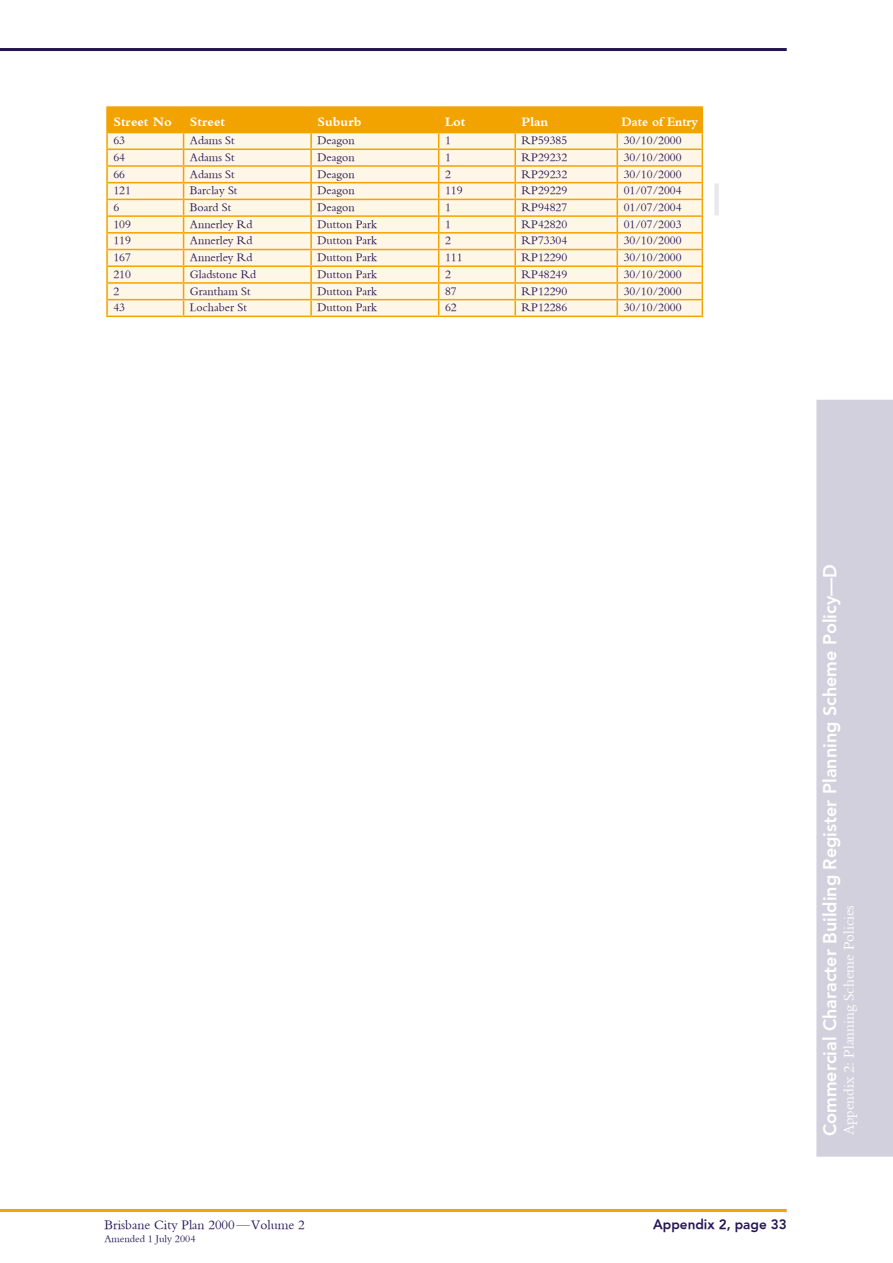
<style>
.page{position:relative;width:893px;height:1263px;background:#fff}
.page>*{position:absolute;margin:0;border:0;box-sizing:border-box;transform-origin:0 0}
.t1{font:800 18px "H Avenir";color:#fff}
.t2{font:15px "Bembo";color:#fff}
.t3{font:13.5px "Bembo";color:#251555}
.t4{font:700 13.5px "Bembo";color:#fff}
.t5{font:800 13.5px "H Avenir";color:#251555}
.t6{font:700 13.5px "Bembo";color:#fff;scale:.93 1}
.t7{font:12px "Bembo";color:#251555}
.t8{font:10.5px "Bembo";color:#251555}
</style>
<div class="page">
<svg style="left:816px;top:400px;width:77px;height:757px;background:#d4d1de"></svg>
<hr style="left:0;top:1209px;width:787px;height:3px;background:#f3a300">
<hr style="left:0;top:48px;width:787px;height:3px;background:#251555">
<hr style="left:106px;top:106px;width:78px;height:2px;background:#f3a300">
<hr style="left:184px;top:106px;width:127px;height:2px;background:#f3a300">
<hr style="left:311px;top:106px;width:128px;height:2px;background:#f3a300">
<hr style="left:439px;top:106px;width:76px;height:2px;background:#f3a300">
<hr style="left:515px;top:106px;width:102px;height:2px;background:#f3a300">
<hr style="left:617px;top:106px;width:86px;height:2px;background:#f3a300">
<svg style="left:106px;top:107px;width:597px;height:209px;background:#fbe4b4"></svg>
<hr style="left:106px;top:316px;width:78px;height:1px;background:#f3a300">
<hr style="left:184px;top:316px;width:127px;height:1px;background:#f3a300">
<hr style="left:311px;top:316px;width:128px;height:1px;background:#f3a300">
<hr style="left:439px;top:316px;width:76px;height:1px;background:#f3a300">
<hr style="left:515px;top:316px;width:102px;height:1px;background:#f3a300">
<hr style="left:617px;top:316px;width:86px;height:1px;background:#f3a300">
<div style="left:714px;top:183px;width:5px;height:32px;background:#e9e8ee"></div>
<p class="t4" style="left:113px;top:114px;width:60px">Street No</p>
<p class="t4" style="left:190px;top:114px;width:37px">Street</p>
<p class="t4" style="left:317px;top:114px;width:45px">Suburb</p>
<p class="t4" style="left:445px;top:114px;width:22px">Lot</p>
<p class="t4" style="left:522px;top:114px;width:28px">Plan</p>
<p class="t6" style="left:622px;top:114px;width:84px">Date of Entry</p>
<p class="t7" style="left:113px;top:133px;width:13px">63</p>
<p class="t7" style="left:190px;top:133px;width:46px">Adams St</p>
<p class="t7" style="left:317px;top:133px;width:39px">Deagon</p>
<p class="t7" style="left:445px;top:133px;width:7px">1</p>
<p class="t7" style="left:522px;top:133px;width:47px">RP59385</p>
<p class="t7" style="left:624px;top:133px;width:60px">30/10/2000</p>
<p class="t7" style="left:113px;top:150px;width:13px">64</p>
<p class="t7" style="left:190px;top:150px;width:46px">Adams St</p>
<p class="t7" style="left:317px;top:150px;width:39px">Deagon</p>
<p class="t7" style="left:445px;top:150px;width:7px">1</p>
<p class="t7" style="left:522px;top:150px;width:47px">RP29232</p>
<p class="t7" style="left:624px;top:150px;width:60px">30/10/2000</p>
<p class="t7" style="left:113px;top:167px;width:13px">66</p>
<p class="t7" style="left:190px;top:167px;width:46px">Adams St</p>
<p class="t7" style="left:317px;top:167px;width:39px">Deagon</p>
<p class="t7" style="left:445px;top:167px;width:7px">2</p>
<p class="t7" style="left:522px;top:167px;width:47px">RP29232</p>
<p class="t7" style="left:624px;top:167px;width:60px">30/10/2000</p>
<p class="t7" style="left:113px;top:184px;width:19px">121</p>
<p class="t7" style="left:190px;top:184px;width:49px">Barclay St</p>
<p class="t7" style="left:317px;top:184px;width:39px">Deagon</p>
<p class="t7" style="left:445px;top:184px;width:19px">119</p>
<p class="t7" style="left:522px;top:184px;width:47px">RP29229</p>
<p class="t7" style="left:624px;top:184px;width:60px">01/07/2004</p>
<p class="t7" style="left:113px;top:200px;width:7px">6</p>
<p class="t7" style="left:190px;top:200px;width:43px">Board St</p>
<p class="t7" style="left:317px;top:200px;width:39px">Deagon</p>
<p class="t7" style="left:445px;top:200px;width:7px">1</p>
<p class="t7" style="left:522px;top:200px;width:47px">RP94827</p>
<p class="t7" style="left:624px;top:200px;width:60px">01/07/2004</p>
<p class="t7" style="left:113px;top:217px;width:19px">109</p>
<p class="t7" style="left:190px;top:217px;width:64px">Annerley Rd</p>
<p class="t7" style="left:317px;top:217px;width:61px">Dutton Park</p>
<p class="t7" style="left:445px;top:217px;width:7px">1</p>
<p class="t7" style="left:522px;top:217px;width:47px">RP42820</p>
<p class="t7" style="left:624px;top:217px;width:60px">01/07/2003</p>
<p class="t7" style="left:113px;top:234px;width:19px">119</p>
<p class="t7" style="left:190px;top:234px;width:64px">Annerley Rd</p>
<p class="t7" style="left:317px;top:234px;width:61px">Dutton Park</p>
<p class="t7" style="left:445px;top:234px;width:7px">2</p>
<p class="t7" style="left:522px;top:234px;width:47px">RP73304</p>
<p class="t7" style="left:624px;top:234px;width:60px">30/10/2000</p>
<p class="t7" style="left:113px;top:250px;width:19px">167</p>
<p class="t7" style="left:190px;top:250px;width:64px">Annerley Rd</p>
<p class="t7" style="left:317px;top:250px;width:61px">Dutton Park</p>
<p class="t7" style="left:445px;top:250px;width:19px">111</p>
<p class="t7" style="left:522px;top:250px;width:47px">RP12290</p>
<p class="t7" style="left:624px;top:250px;width:60px">30/10/2000</p>
<p class="t7" style="left:113px;top:267px;width:19px">210</p>
<p class="t7" style="left:190px;top:267px;width:68px">Gladstone Rd</p>
<p class="t7" style="left:317px;top:267px;width:61px">Dutton Park</p>
<p class="t7" style="left:445px;top:267px;width:7px">2</p>
<p class="t7" style="left:522px;top:267px;width:47px">RP48249</p>
<p class="t7" style="left:624px;top:267px;width:60px">30/10/2000</p>
<p class="t7" style="left:113px;top:284px;width:7px">2</p>
<p class="t7" style="left:190px;top:284px;width:62px">Grantham St</p>
<p class="t7" style="left:317px;top:284px;width:61px">Dutton Park</p>
<p class="t7" style="left:445px;top:284px;width:13px">87</p>
<p class="t7" style="left:522px;top:284px;width:47px">RP12290</p>
<p class="t7" style="left:624px;top:284px;width:60px">30/10/2000</p>
<p class="t7" style="left:113px;top:300px;width:13px">43</p>
<p class="t7" style="left:190px;top:300px;width:58px">Lochaber St</p>
<p class="t7" style="left:317px;top:300px;width:61px">Dutton Park</p>
<p class="t7" style="left:445px;top:300px;width:13px">62</p>
<p class="t7" style="left:522px;top:300px;width:47px">RP12286</p>
<p class="t7" style="left:624px;top:300px;width:60px">30/10/2000</p>
<p class="t3" style="left:105px;top:1217px;width:202px">Brisbane City Plan 2000—Volume 2</p>
<p class="t5" style="left:653px;top:1216px;width:135px">Appendix 2, page 33</p>
<p class="t8" style="left:104px;top:1232px;width:93px">Amended 1 July 2004</p>
<h1 class="t1" style="left:819px;top:1136px;width:573px;rotate:-90deg">Commercial Character Building Register Planning Scheme Policy—D</h1>
<p class="t2" style="left:840px;top:1135px;width:232px;rotate:-90deg">Appendix 2: Planning Scheme Policies</p>
</div>
